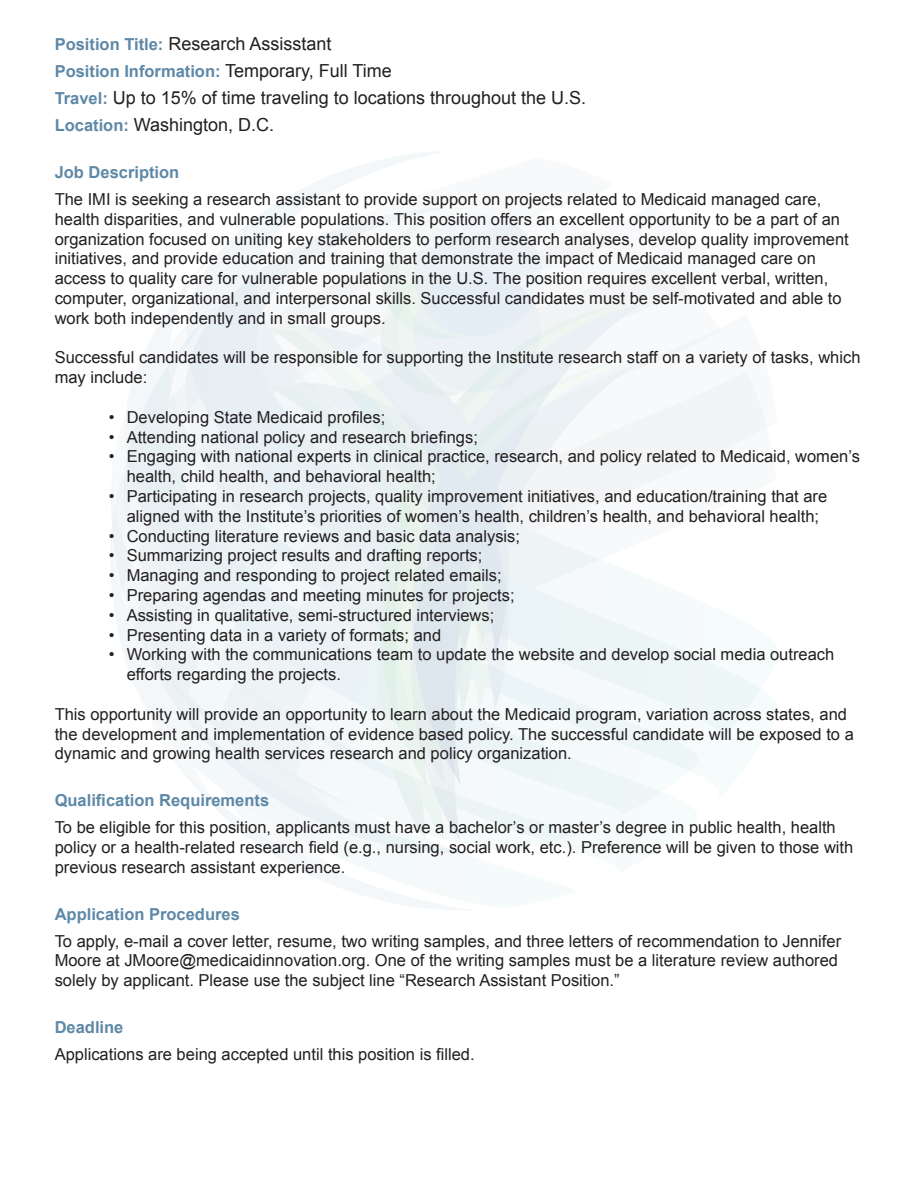
<style>
.page{position:relative;width:918px;height:1188px;background:#fff}
.page>*{position:absolute;margin:0;border:0;box-sizing:border-box;transform-origin:0 0}
.t1{font:18px "Arial";color:#231f20}
.t2{font:16.5px/19.8px "Arial";color:#231f20}
.t3{font:700 16.5px "Arial";color:#5e88a7}
.s1{font-weight:700;font-size:16.5px;color:#5e88a7}
.s2{font-weight:400;font-size:18px;color:#231f20}
</style>
<div class="page">
<svg style="left:272px;top:853px;width:196px;height:57px;fill:#f5f9fa"></svg>
<svg style="left:575px;top:744px;width:124px;height:73px"></svg>
<svg style="left:125px;top:152px;width:314px;height:309px"></svg>
<svg style="left:186px;top:162px;width:575px;height:582px"></svg>
<svg style="left:642px;top:343px;width:125px;height:330px"></svg>
<svg style="left:111px;top:461px;width:464px;height:382px"></svg>
<svg style="left:157px;top:676px;width:321px;height:177px;fill:#f4f8fa"></svg>
<svg style="left:374px;top:307px;width:236px;height:481px;fill:#ecf4f4"></svg>
<svg style="left:268px;top:328px;width:123px;height:329px;fill:#eaf2f5"></svg>
<svg style="left:285px;top:325px;width:15px;height:329px;fill:#eaf2f5"></svg>
<svg style="left:406px;top:304px;width:236px;height:481px"></svg>
<svg style="left:300px;top:325px;width:220px;height:329px"></svg>
<svg style="left:378px;top:211px;width:167px;height:187px"></svg>
<p class="t1" style="left:55px;top:32px;width:278px"><span class="s1">Position Title:</span> Research Assisstant</p>
<p class="t3" style="left:55px;top:60px;width:339px">Position Information: <span class="s2">Temporary, Full Time</span></p>
<p class="t1" style="left:55px;top:86px;width:533px"><span class="s1">Travel:</span> Up to 15% of time traveling to locations throughout the U.S.</p>
<p class="t1" style="left:55px;top:113px;width:221px"><span class="s1">Location:</span> Washington, D.C.</p>
<p class="t3" style="left:55px;top:161px;width:126px">Job Description</p>
<p class="t2" style="left:55px;top:189px;width:796px">The IMI is seeking a research assistant to provide support on projects related to Medicaid managed care, health disparities, and vulnerable populations. This position offers an excellent opportunity to be a part of an organization focused on uniting key stakeholders to perform research analyses, develop quality improvement initiatives, and provide education and training that demonstrate the impact of Medicaid managed care on access to quality care for vulnerable populations in the U.S. The position requires excellent verbal, written, computer, organizational, and interpersonal skills. Successful candidates must be self-motivated and able to work both independently and in small groups.</p>
<p class="t2" style="left:55px;top:348px;width:807px">Successful candidates will be responsible for supporting the Institute research staff on a variety of tasks, which may include:</p>
<p class="t2" style="left:109px;top:407px;width:278px">• Developing State Medicaid profiles;</p>
<p class="t2" style="left:109px;top:427px;width:371px">• Attending national policy and research briefings;</p>
<p class="t2" style="left:127px;top:447px;width:735px;text-indent:-18px">• Engaging with national experts in clinical practice, research, and policy related to Medicaid, women’s health, child health, and behavioral health;</p>
<p class="t2" style="left:109px;top:486px;width:720px;text-align:center">• Participating in research projects, quality improvement initiatives, and education/training that are aligned with the Institute’s priorities of women’s health, children’s health, and behavioral health;</p>
<p class="t2" style="left:109px;top:526px;width:413px">• Conducting literature reviews and basic data analysis;</p>
<p class="t2" style="left:109px;top:546px;width:375px">• Summarizing project results and drafting reports;</p>
<p class="t2" style="left:109px;top:566px;width:395px">• Managing and responding to project related emails;</p>
<p class="t2" style="left:109px;top:585px;width:407px">• Preparing agendas and meeting minutes for projects;</p>
<p class="t2" style="left:109px;top:605px;width:387px">• Assisting in qualitative, semi-structured interviews;</p>
<p class="t2" style="left:109px;top:625px;width:334px">• Presenting data in a variety of formats; and</p>
<p class="t2" style="left:127px;top:645px;width:709px;text-indent:-18px">• Working with the communications team to update the website and develop social media outreach efforts regarding the projects.</p>
<p class="t2" style="left:55px;top:704px;width:801px">This opportunity will provide an opportunity to learn about the Medicaid program, variation across states, and the development and implementation of evidence based policy. The successful candidate will be exposed to a dynamic and growing health services research and policy organization.</p>
<p class="t3" style="left:55px;top:789px;width:216px">Qualification Requirements</p>
<p class="t2" style="left:55px;top:818px;width:800px">To be eligible for this position, applicants must have a bachelor’s or master’s degree in public health, health policy or a health-related research field (e.g., nursing, social work, etc.). Preference will be given to those with previous research assistant experience.</p>
<p class="t3" style="left:55px;top:903px;width:187px">Application Procedures</p>
<p class="t2" style="left:55px;top:931px;width:788px">To apply, e-mail a cover letter, resume, two writing samples, and three letters of recommendation to Jennifer<br>Moore at JMoore@medicaidinnovation.org. One of the writing samples must be a literature review authored solely by applicant. Please use the subject line “Research Assistant Position.”</p>
<p class="t3" style="left:55px;top:1016px;width:70px">Deadline</p>
<p class="t2" style="left:55px;top:1044px;width:422px">Applications are being accepted until this position is filled.</p>
</div>
